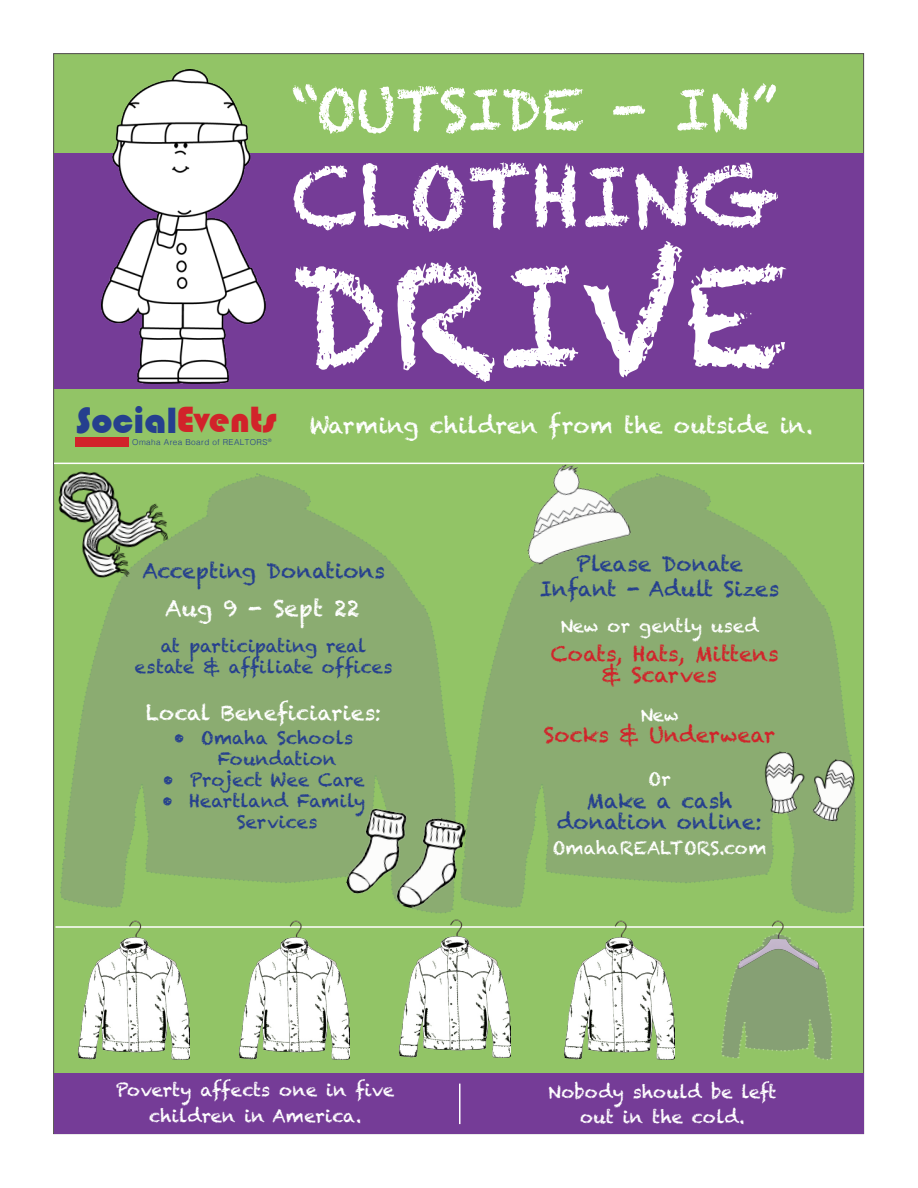
<style>
.page{position:relative;width:918px;height:1188px;background:#fff}
.page>*{position:absolute;margin:0;border:0;box-sizing:border-box;transform-origin:0 0}
.t1{font:139.5px "Chalkduster";color:#fff}
.t2{font:82.5px "Chalkduster";color:#fff}
.t3{font:57px "Chalkduster";color:#fff}
.t4{font:37.65px "Bauhaus 93";color:#253f8e}
.t5{font:22.5px "Chalkduster";color:#fff}
.t6{font:21px/25.2px "Chalkduster";color:#253f8e;text-align:center}
.t7{font:21px/21px "Chalkduster";color:#d1232a;text-align:center}
.t8{font:21px "Chalkduster";color:#fff}
.t9{font:18px/25.5px "Chalkduster";color:#fff;text-align:center}
.t10{font:18px/21px "Chalkduster";color:#253f8e}
.t11{font:300 8.25px "Helvetica";letter-spacing:.05em;color:#253f8e}
.s1{color:#d1232a}
</style>
<div class="page">
<div style="left:53px;top:53px;width:811px;height:1081px;background:#92c466"></div>
<div style="left:54px;top:1073px;width:809px;height:61px;background:#753c97"></div>
<div style="left:54px;top:153px;width:809px;height:235px;background:#753c97"></div>
<img style="left:101px;top:70px;width:165px;height:314px">
<hr style="left:54px;top:463px;width:810px;height:1px;background:#fff">
<svg style="left:60px;top:473px;width:796px;height:440px"></svg>
<hr style="left:459px;top:1084px;width:1px;height:40px;background:#fff">
<div style="left:76px;top:437px;width:53px;height:9px;background:#d1232a"></div>
<hr style="left:56px;top:926px;width:810px;height:2px;background:#fff">
<img style="left:70px;top:906px;width:132px;height:32px">
<img style="left:79px;top:938px;width:111px;height:121px">
<img style="left:230px;top:906px;width:132px;height:32px">
<img style="left:239px;top:938px;width:111px;height:121px">
<img style="left:391px;top:904px;width:132px;height:32px">
<img style="left:400px;top:936px;width:111px;height:122px">
<img style="left:555px;top:906px;width:132px;height:32px">
<img style="left:564px;top:938px;width:111px;height:121px">
<img style="left:712px;top:906px;width:132px;height:26px">
<svg style="left:721px;top:932px;width:112px;height:128px"></svg>
<img style="left:509px;top:462px;width:124px;height:104px">
<img style="left:344px;top:801px;width:123px;height:115px">
<img style="left:758px;top:750px;width:98px;height:75px">
<img style="left:53px;top:464px;width:127px;height:127px">
<h3 class="t4" style="left:76px;top:399px;width:202px">Social<span class="s1">Events</span></h3>
<p class="t11" style="left:132px;top:435px;width:141px">Omaha Area Board of REALTORS<sup>®</sup></p>
<p class="t3" style="left:292px;top:76px;width:488px">“OUTSIDE - IN”</p>
<p class="t2" style="left:292px;top:149px;width:491px">CLOTHING</p>
<p class="t1" style="left:292px;top:235px;width:497px">DRIVE</p>
<p class="t5" style="left:310px;top:412px;width:505px">Warming children from the outside in.</p>
<p class="t6" style="left:142px;top:559px;width:244px">Accepting Donations</p>
<p class="t5" style="left:165px;top:595px;width:196px">Aug 9 - Sept 22</p>
<p class="t10" style="left:135px;top:635px;width:259px;line-height:21.6px;text-align:center">at participating real estate &amp; affiliate offices</p>
<p class="t8" style="left:146px;top:700px;width:237px">Local Beneficiaries:</p>
<p class="t10" style="left:218px;top:727px;width:137px;text-indent:-44px">• Omaha Schools<br>Foundation</p>
<p class="t10" style="left:163px;top:769px;width:203px">• Project Wee Care</p>
<p class="t10" style="left:237px;top:790px;width:130px;text-indent:-75px">• Heartland Family<br>Services</p>
<p class="t9" style="left:116px;top:1077px;width:280px">Poverty affects one in five</p>
<p class="t9" style="left:149px;top:1103px;width:214px">children in America.</p>
<p class="t6" style="left:540px;top:551px;width:241px">Please Donate<br>Infant - Adult Sizes</p>
<p class="t9" style="left:560px;top:613px;width:200px">New or gently used</p>
<p class="t7" style="left:551px;top:643px;width:229px">Coats, Hats, Mittens &amp; Scarves</p>
<p class="t9" style="left:640px;top:702px;width:40px">New</p>
<p class="t7" style="left:544px;top:724px;width:233px">Socks &amp; Underwear</p>
<p class="t9" style="left:648px;top:766px;width:24px">Or</p>
<p class="t6" style="left:557px;top:790px;width:206px;line-height:21px">Make a cash donation online:</p>
<p class="t9" style="left:553px;top:835px;width:216px">OmahaREALTORS.com</p>
<p class="t9" style="left:548px;top:1079px;width:230px">Nobody should be left out in the cold.</p>
</div>
